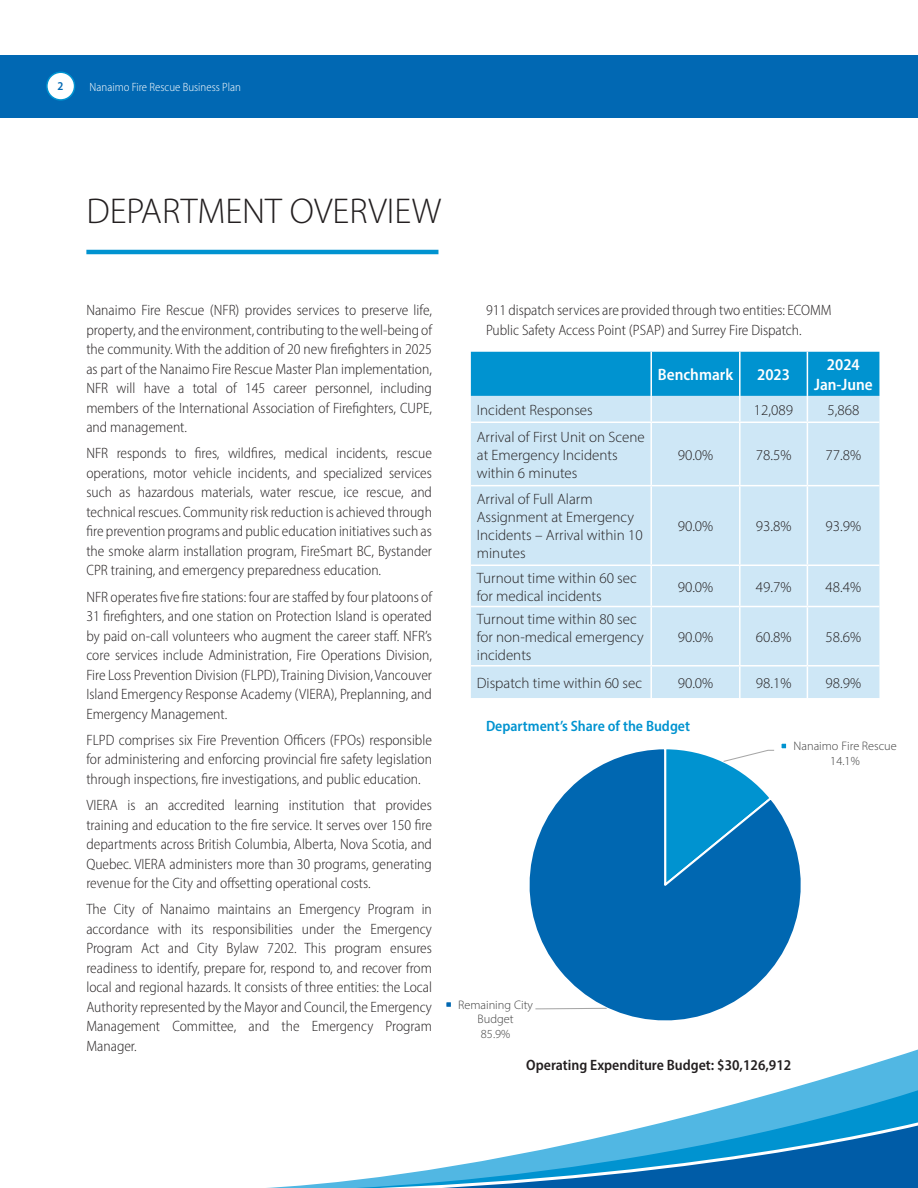
<style>
.page{position:relative;width:918px;height:1188px;background:#fff}
.page>*{position:absolute;margin:0;border:0;box-sizing:border-box;transform-origin:0 0}
.t1{font:300 36px "Myriad Pro";color:#231f20}
.t2{font:600 semi-condensed 16.5px "Myriad Pro";color:#fff}
.t3{font:300 semi-condensed 15px/19.5px "Myriad Pro";color:#231f20;text-align:justify}
.t4{font:300 15px/18px "Myriad Pro";color:#231f20}
.t5{font:600 semi-condensed 15px "Myriad Pro";color:#231f20}
.t6{font:600 semi-condensed 15px "Myriad Pro";color:#0093d0}
.t7{font:300 12.3px/14.7px "Myriad Pro";color:#404040;text-align:center}
.t8{font:300 semi-condensed 12px "Myriad Pro";color:#fff}
.t9{font:600 semi-condensed 12px "Myriad Pro";color:#0168b3}
</style>
<div class="page">
<svg style="left:856px;top:1049px;width:62px;height:20px"></svg>
<svg style="left:267px;top:1069px;width:651px;height:119px"></svg>
<svg style="left:268px;top:1114px;width:65px;height:74px"></svg>
<svg style="left:333px;top:1111px;width:585px;height:77px"></svg>
<div style="left:0;top:55px;width:918px;height:62px;background:#0168b3"></div>
<hr style="left:86px;top:250px;width:352px;height:4px;background:#0093d0">
<div style="left:471px;top:423px;width:408px;height:275px;background:#cee7f6"></div>
<svg style="left:471px;top:352px;width:408px;height:70px;background:#4eb2de"></svg>
<hr style="left:650px;top:423px;width:2px;height:62px;background:#fff">
<hr style="left:739px;top:423px;width:2px;height:62px;background:#fff">
<hr style="left:807px;top:423px;width:1px;height:62px;background:#fff">
<hr style="left:471px;top:485px;width:180px;height:1px;background:#fff">
<hr style="left:651px;top:485px;width:89px;height:1px;background:#fff">
<hr style="left:650px;top:486px;width:2px;height:79px;background:#fff">
<hr style="left:740px;top:485px;width:67px;height:1px;background:#fff">
<hr style="left:739px;top:486px;width:2px;height:79px;background:#fff">
<hr style="left:807px;top:485px;width:72px;height:1px;background:#fff">
<hr style="left:807px;top:486px;width:1px;height:79px;background:#fff">
<hr style="left:471px;top:565px;width:180px;height:1px;background:#fff">
<hr style="left:651px;top:565px;width:89px;height:1px;background:#fff">
<hr style="left:650px;top:566px;width:2px;height:40px;background:#fff">
<hr style="left:740px;top:565px;width:67px;height:1px;background:#fff">
<hr style="left:739px;top:566px;width:2px;height:40px;background:#fff">
<hr style="left:807px;top:565px;width:72px;height:1px;background:#fff">
<hr style="left:807px;top:566px;width:1px;height:40px;background:#fff">
<hr style="left:471px;top:606px;width:180px;height:1px;background:#fff">
<hr style="left:651px;top:606px;width:89px;height:1px;background:#fff">
<hr style="left:650px;top:607px;width:2px;height:58px;background:#fff">
<hr style="left:740px;top:606px;width:67px;height:1px;background:#fff">
<hr style="left:739px;top:607px;width:2px;height:58px;background:#fff">
<hr style="left:807px;top:606px;width:72px;height:1px;background:#fff">
<hr style="left:807px;top:607px;width:1px;height:58px;background:#fff">
<hr style="left:471px;top:665px;width:180px;height:2px;background:#fff">
<hr style="left:651px;top:665px;width:89px;height:2px;background:#fff">
<hr style="left:650px;top:667px;width:2px;height:31px;background:#fff">
<hr style="left:740px;top:665px;width:67px;height:2px;background:#fff">
<hr style="left:739px;top:667px;width:2px;height:31px;background:#fff">
<hr style="left:807px;top:665px;width:72px;height:2px;background:#fff">
<hr style="left:807px;top:667px;width:1px;height:31px;background:#fff">
<hr style="left:650px;top:352px;width:2px;height:44px;background:#fff">
<hr style="left:739px;top:352px;width:2px;height:44px;background:#fff">
<hr style="left:807px;top:352px;width:1px;height:44px;background:#fff">
<svg style="left:529px;top:749px;width:272px;height:272px"></svg>
<svg style="left:663px;top:749px;width:112px;height:140px;background:#2894cc"></svg>
<svg style="left:534px;top:1007px;width:74px;height:3px"></svg>
<div style="left:779px;top:742px;width:9px;height:8px;border:2px solid #fff"></div>
<div style="left:445px;top:1001px;width:7px;height:7px;background:#0067b1"></div>
<div style="left:444px;top:1000px;width:9px;height:9px;border:2px solid #fff"></div>
<div style="left:47px;top:72px;width:28px;height:28px;background:#fff;border-radius:50%"></div>
<div style="left:46px;top:72px;width:29px;height:29px;border:2px solid #0093d0;border-radius:50%"></div>
<p class="t9" style="left:58px;top:78px;width:7px">2</p>
<p class="t8" style="left:90px;top:79px;width:153px">Nanaimo Fire Rescue Business Plan</p>
<p class="t1" style="left:86px;top:189px;width:356px">DEPARTMENT OVERVIEW</p>
<p class="t3" style="left:86px;top:300px;width:347px">Nanaimo Fire Rescue (NFR) provides services to preserve life, property, and the environment, contributing to the well-being of the community. With the addition of 20 new firefighters in 2025 as part of the Nanaimo Fire Rescue Master Plan implementation, NFR will have a total of 145 career personnel, including members of the International Association of Firefighters, CUPE, and management.</p>
<p class="t3" style="left:86px;top:443px;width:347px">NFR responds to fires, wildfires, medical incidents, rescue operations, motor vehicle incidents, and specialized services such as hazardous materials, water rescue, ice rescue, and technical rescues. Community risk reduction is achieved through fire prevention programs and public education initiatives such as the smoke alarm installation program, FireSmart BC, Bystander CPR training, and emergency preparedness education.</p>
<p class="t3" style="left:86px;top:587px;width:347px">NFR operates five fire stations: four are staffed by four platoons of 31 firefighters, and one station on Protection Island is operated by paid on-call volunteers who augment the career staff. NFR’s core services include Administration, Fire Operations Division, Fire Loss Prevention Division (FLPD), Training Division, Vancouver Island Emergency Response Academy (VIERA), Preplanning, and Emergency Management.</p>
<p class="t3" style="left:86px;top:730px;width:347px">FLPD comprises six Fire Prevention Officers (FPOs) responsible for administering and enforcing provincial fire safety legislation through inspections, fire investigations, and public education.</p>
<p class="t3" style="left:86px;top:795px;width:347px">VIERA is an accredited learning institution that provides training and education to the fire service. It serves over 150 fire departments across British Columbia, Alberta, Nova Scotia, and Quebec. VIERA administers more than 30 programs, generating revenue for the City and offsetting operational costs.</p>
<p class="t3" style="left:86px;top:899px;width:347px">The City of Nanaimo maintains an Emergency Program in accordance with its responsibilities under the Emergency Program Act and City Bylaw 7202. This program ensures readiness to identify, prepare for, respond to, and recover from local and regional hazards. It consists of three entities: the Local Authority represented by the Mayor and Council, the Emergency Management Committee, and the Emergency Program Manager.</p>
<p class="t3" style="left:486px;top:300px;width:347px">911 dispatch services are provided through two entities: ECOMM<br>Public Safety Access Point (PSAP) and Surrey Fire Dispatch.</p>
<p class="t2" style="left:658px;top:364px;width:77px">Benchmark</p>
<p class="t2" style="left:757px;top:364px;width:34px">2023</p>
<p class="t2" style="left:827px;top:354px;width:34px">2024</p>
<p class="t2" style="left:814px;top:374px;width:60px">Jan-June</p>
<p class="t4" style="left:477px;top:401px;width:117px">Incident Responses</p>
<p class="t4" style="left:754px;top:401px;width:41px">12,089</p>
<p class="t4" style="left:827px;top:401px;width:33px">5,868</p>
<p class="t4" style="left:477px;top:427px;width:169px">Arrival of First Unit on Scene at Emergency Incidents within 6 minutes</p>
<p class="t4" style="left:678px;top:445px;width:37px">90.0%</p>
<p class="t4" style="left:756px;top:445px;width:37px">78.5%</p>
<p class="t4" style="left:826px;top:445px;width:37px">77.8%</p>
<p class="t4" style="left:477px;top:490px;width:167px">Arrival of Full Alarm<br>Assignment at Emergency<br>Incidents – Arrival within 10 minutes</p>
<p class="t4" style="left:678px;top:517px;width:37px">90.0%</p>
<p class="t4" style="left:756px;top:517px;width:37px">93.8%</p>
<p class="t4" style="left:826px;top:517px;width:37px">93.9%</p>
<p class="t4" style="left:477px;top:568px;width:161px">Turnout time within 60 sec for medical incidents</p>
<p class="t4" style="left:678px;top:577px;width:37px">90.0%</p>
<p class="t4" style="left:756px;top:577px;width:37px">49.7%</p>
<p class="t4" style="left:826px;top:577px;width:37px">48.4%</p>
<p class="t4" style="left:477px;top:610px;width:168px">Turnout time within 80 sec for non-medical emergency incidents</p>
<p class="t4" style="left:678px;top:628px;width:37px">90.0%</p>
<p class="t4" style="left:756px;top:628px;width:37px">60.8%</p>
<p class="t4" style="left:826px;top:628px;width:37px">58.6%</p>
<p class="t4" style="left:477px;top:673px;width:167px">Dispatch time within 60 sec</p>
<p class="t4" style="left:678px;top:673px;width:37px">90.0%</p>
<p class="t4" style="left:756px;top:673px;width:37px">98.1%</p>
<p class="t4" style="left:826px;top:673px;width:37px">98.9%</p>
<p class="t6" style="left:486px;top:717px;width:206px">Department’s Share of the Budget</p>
<p class="t7" style="left:458px;top:997px;width:76px">Remaining City<br>Budget<br>85.9%</p>
<p class="t7" style="left:794px;top:739px;width:105px">Nanaimo Fire Rescue<br>14.1%</p>
<p class="t5" style="left:526px;top:1055px;width:267px">Operating Expenditure Budget: $30,126,912</p>
</div>
